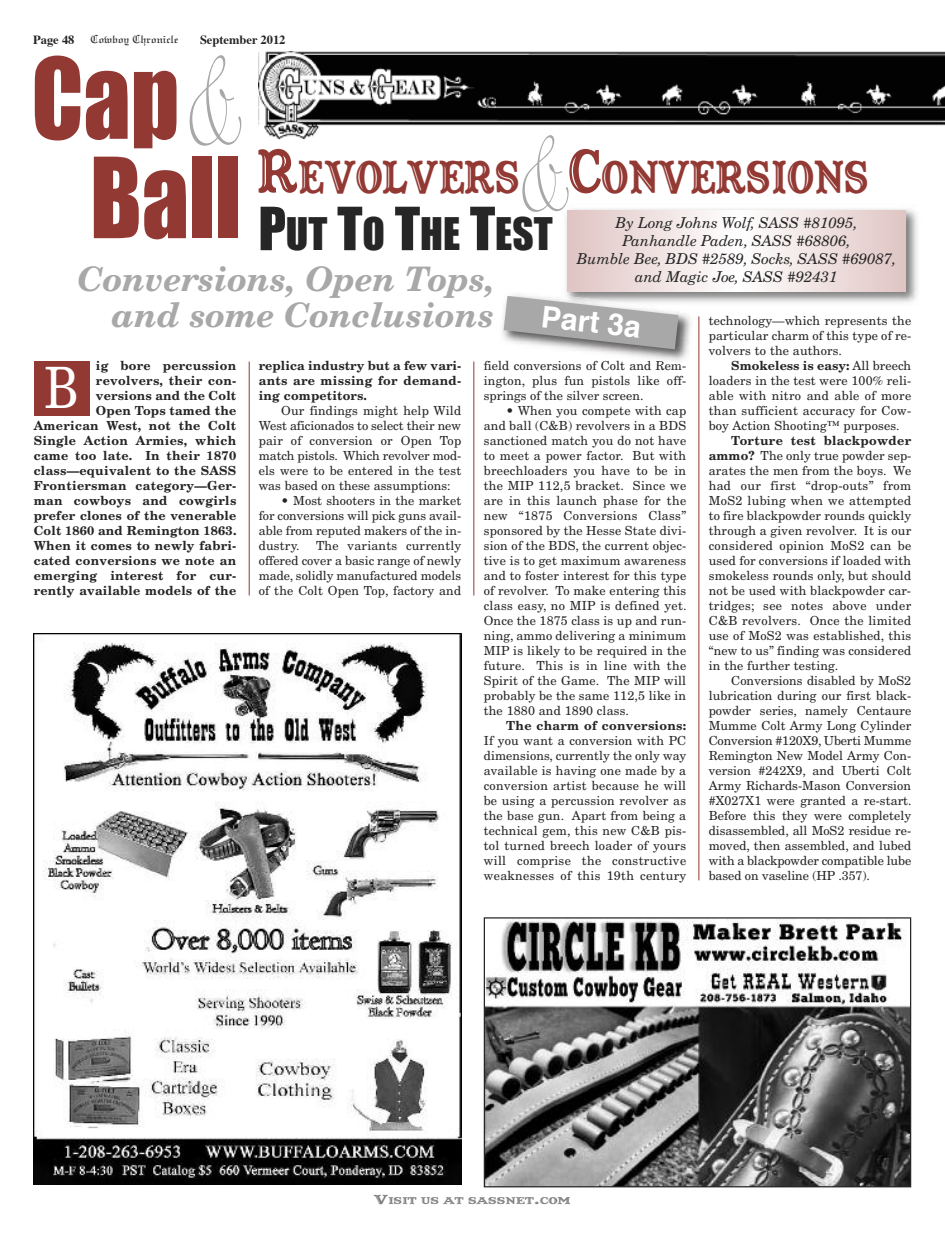
<style>
.page{position:relative;width:945px;height:1238px;background:#fff}
.page>*{position:absolute;margin:0;border:0;box-sizing:border-box;transform-origin:0 0}
.t1{font:160.88px "Bickley Script Let Plain";color:#a9a8a9;scale:.51 1}
.t2{font:136.38px "Bickley Script Let Plain";color:#a9a8a9;scale:.54 1}
.t3{font:103.12px/99.4px "Impact";color:#933934;text-align:center;scale:.91 1}
.t4{font:57px "New Century Schlbk";color:#fff;scale:.83 1}
.t5{font:44px "Captain Howdy";color:#933934;scale:.9 1}
.t6{font:41.25px "Impact";color:#272627}
.t7{font:italic 700 33.75px/36.2px "New Century Schlbk";color:#a9a8a9;text-align:right}
.t8{font:700 30px "Helvetica";color:#fff}
.t9{font:italic 15px/18px "New Century Schlbk";color:#272627;text-align:center}
.t10{font:12.5px/15px "New Century Schlbk";letter-spacing:.015em;color:#272627;text-align:justify}
.t11{font:700 12.5px/15px "New Century Schlbk";letter-spacing:.025em;color:#272627;text-align:right}
.t12{font:700 12.5px "Times";color:#272627}
.t13{font:12.5px "Linotext";color:#272627}
.t14{font:9.38px "Captain Howdy";color:#7d7d7d;scale:1.45 1}
.s1{font-size:58.75px}
.s2{font-size:55px}
.s3{font-weight:700}
.s4{font-size:12.5px}
</style>
<div class="page">
<img style="left:259px;top:52px;width:686px;height:88px">
<img style="left:565px;top:209px;width:353px;height:94px">
<svg style="left:567px;top:210px;width:338px;height:82px"></svg>
<div style="left:34px;top:361px;width:56px;height:55px;background:#933934"></div>
<img style="left:502px;top:289px;width:194px;height:77px">
<svg style="left:504px;top:296px;width:175px;height:53px"></svg>
<hr style="left:249px;top:361px;width:1px;height:234px;background:#933934">
<hr style="left:474px;top:361px;width:1px;height:234px;background:#933934">
<hr style="left:699px;top:316px;width:1px;height:564px;background:#933934">
<img style="left:34px;top:633px;width:427px;height:551px">
<img style="left:486px;top:919px;width:423px;height:266px">
<div style="left:484px;top:917px;width:427px;height:270px;border:1px solid #272627"></div>
<p class="t12" style="left:33px;top:35px;width:43px">Page 48</p>
<p class="t13" style="left:90px;top:35px;width:89px">Cowboy Chronicle</p>
<p class="t12" style="left:200px;top:35px;width:87px">September 2012</p>
<h1 class="t1" style="left:182px;top:38px;width:123px">&amp;</h1>
<h3 class="t3" style="left:32px;top:48px;width:231px">CAP<br>BALL</h3>
<h2 class="t2" style="left:516px;top:120px;width:104px">&amp;</h2>
<h3 class="t5" style="left:258px;top:149px;width:680px"><span class="s1">R</span>EVOLVERS <span class="s1">C</span>ONVERSIONS</h3>
<h3 class="t6" style="left:258px;top:209px;width:296px"><span class="s2">P</span>UT <span class="s2">T</span>O <span class="s2">T</span>HE <span class="s2">T</span>EST</h3>
<p class="t9" style="left:577px;top:215px;width:321px">By Long Johns Wolf, SASS #81095,<br>Panhandle Paden, SASS #68806,<br>Bumble Bee, BDS #2589, Socks, SASS #69087, and Magic Joe, SASS #92431</p>
<h3 class="t7" style="left:77px;top:264px;width:420px">Conversions, Open Tops, and some Conclusions</h3>
<h3 class="t8" style="left:543px;top:304px;width:102px;rotate:6deg">Part 3a</h3>
<p class="t10" style="left:709px;top:314px;width:204px">technology—which represents the particular charm of this type of re&shy;volvers to the authors.</p>
<p class="t10" style="left:709px;top:359px;width:204px;text-indent:23px"><span class="s3">Smokeless is easy:</span> All breech loaders in the test were 100% reli&shy;able with nitro and able of more than sufficient accuracy for Cow&shy;boy Action Shooting™ purposes.</p>
<p class="t10" style="left:709px;top:434px;width:204px;text-indent:23px"><span class="s3">Torture test blackpowder ammo?</span> The only true powder sep&shy;arates the men from the boys. We had our first “drop-outs” from MoS2 lubing when we attempted to fire blackpowder rounds quickly through a given revolver. It is our considered opinion MoS2 can be used for conversions if loaded with smokeless rounds only, but should not be used with blackpowder car&shy;tridges; see notes above under C&amp;B revolvers. Once the limited use of MoS2 was established, this “new to us” finding was considered in the further testing.</p>
<p class="t10" style="left:709px;top:674px;width:204px;text-indent:22px">Conversions disabled by MoS2 lubrication during our first black&shy;powder series, namely Centaure Mumme Colt Army Long Cylinder Conversion #120X9, Uberti Mumme Remington New Model Army Con&shy;version #242X9, and Uberti Colt Army Richards-Mason Conversion #X027X1 were granted a re-start.<br>Before this they were completely disassembled, all MoS2 residue re&shy;moved, then assembled, and lubed with a blackpowder compatible lube based on vaseline (HP .357).</p>
<p class="t10" style="left:484px;top:359px;width:204px">field conversions of Colt and Rem&shy;ington, plus fun pistols like off&shy;springs of the silver screen.</p>
<p class="t10" style="left:484px;top:404px;width:204px;text-indent:23px">• When you compete with cap and ball (C&amp;B) revolvers in a BDS sanctioned match you do not have to meet a power factor. But with breechloaders you have to be in the MIP 112,5 bracket. Since we are in this launch phase for the new “1875 Conversions Class” sponsored by the Hesse State divi&shy;sion of the BDS, the current objec&shy;tive is to get maximum awareness and to foster interest for this type of revolver. To make entering this class easy, no MIP is defined yet.<br>Once the 1875 class is up and run&shy;ning, ammo delivering a minimum MIP is likely to be required in the future. This is in line with the Spirit of the Game. The MIP will probably be the same 112,5 like in the 1880 and 1890 class.</p>
<p class="t11" style="left:506px;top:719px;width:182px">The charm of conversions:</p>
<p class="t10" style="left:484px;top:734px;width:204px">If you want a conversion with PC dimensions, currently the only way available is having one made by a conversion artist because he will be using a percussion revolver as the base gun. Apart from being a technical gem, this new C&amp;B pis&shy;tol turned breech loader of yours will comprise the constructive weaknesses of this 19th century</p>
<p class="t11" style="left:34px;top:359px;width:204px">ig bore percussion revolvers, their con-<br>versions and the Colt<br>Open Tops tamed the<br>American West, not the Colt<br>Single Action Armies, which came too late. In their 1870 class—equivalent to the SASS<br>Frontiersman category—Ger&shy;man cowboys and cowgirls prefer clones of the venerable<br>Colt 1860 and Remington 1863.<br>When it comes to newly fabri&shy;cated conversions we note an emerging interest for cur&shy;rently available models of the</p>
<p class="t11" style="left:259px;top:359px;width:204px;text-align:justify">replica industry but a few vari&shy;ants are missing for demand&shy;ing competitors.</p>
<h3 class="t4" style="left:45px;top:367px;width:43px">B</h3>
<p class="t10" style="left:259px;top:404px;width:204px;text-indent:23px">Our findings might help Wild West aficionados to select their new pair of conversion or Open Top match pistols. Which revolver mod&shy;els were to be entered in the test was based on these assumptions:</p>
<p class="t10" style="left:259px;top:494px;width:204px;text-indent:23px">• Most shooters in the market for conversions will pick guns avail&shy;able from reputed makers of the in&shy;dustry.</p>
<p class="t10" style="left:259px;top:539px;width:204px;text-indent:57px">The variants currently offered cover a basic range of newly made, solidly manufactured models of the Colt Open Top, factory and</p>
<p class="t14" style="left:374px;top:1194px;width:137px"><span class="s4">V</span>ISIT US AT SASSNET<span class="s4">.</span>COM</p>
</div>
